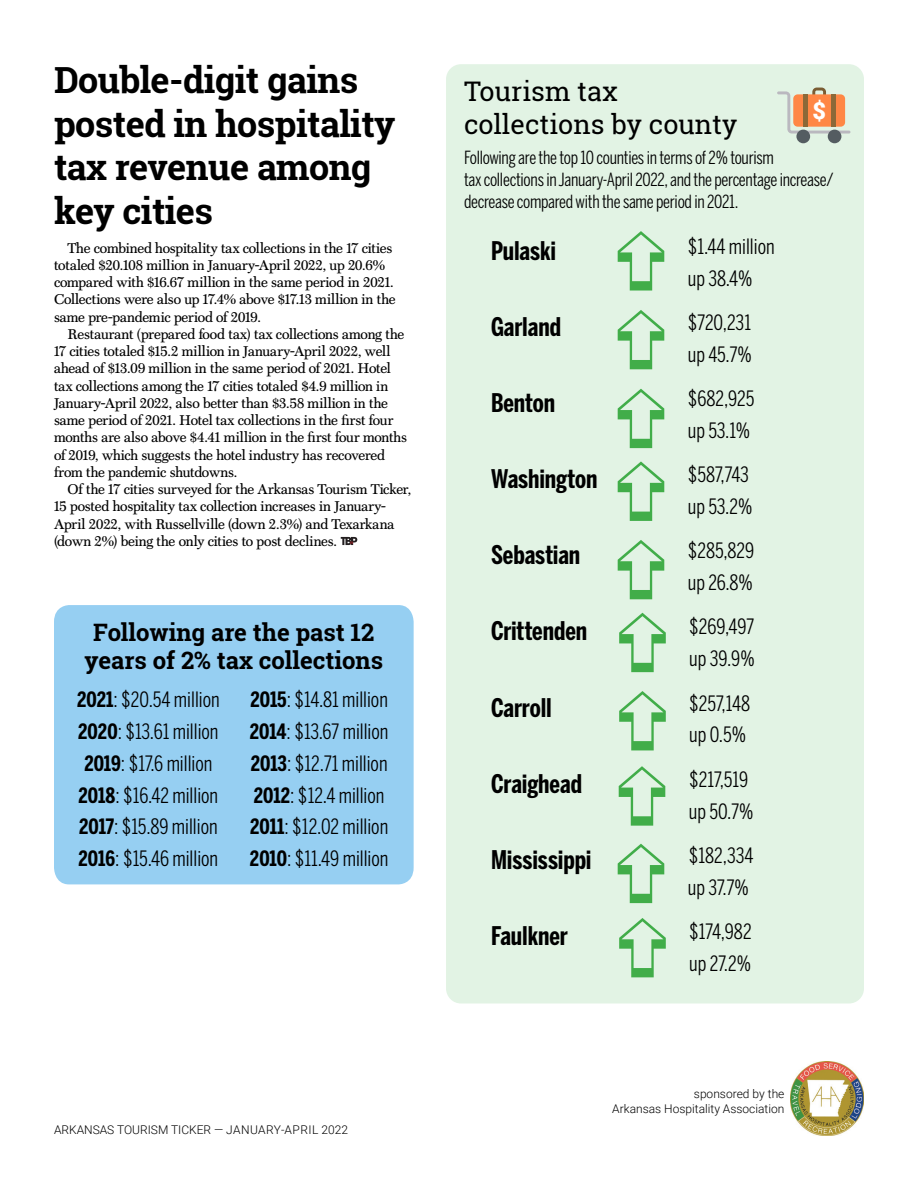
<style>
.page{position:relative;width:918px;height:1188px;background:#fff}
.page>*{position:absolute;margin:0;border:0;box-sizing:border-box;transform-origin:0 0}
.Text--chart_list{font:77.4px "Zapf Dingbats ITC";color:#41ad49}
.t1{font:700 36px/43.5px "Roboto Slab";letter-spacing:-.015em;color:#000}
.Text--chart_list-2{font:27px/32.4px "Roboto Slab";color:#000}
.Text--chart_list-3{font:700 25.5px "Benton Sans Comp";letter-spacing:-.005em;color:#000}
.Headline--Sidebar_ch{font:700 24px/28.5px "Roboto Slab";color:#000;text-align:center}
.t2{font:900 23.55px "Roboto";color:#fff}
.Headline--Sidebar_ch-2{font:21px/32px "Benton Sans Comp";color:#000}
.Text--chart_list-4{font:21px "Benton Sans Comp";color:#000}
.Text--chart_list-5{font:18px/21.6px "Benton Sans Comp";letter-spacing:-.015em;color:#000}
.t3{font:14.25px/17.2px "Scotch FB Text";letter-spacing:-.015em;color:#000}
.t4{font:300 12px/14.4px "Roboto";color:#000;text-align:right}
.s1{font-weight:700}
</style>
<div class="page">
<img style="left:790px;top:1061px;width:74px;height:75px">
<svg style="left:341px;top:537px;width:16px;height:8px"></svg>
<div style="left:446px;top:64px;width:418px;height:939px;background:#e2f3e4;border-radius:15px"></div>
<div style="left:796px;top:130px;width:14px;height:13px;background:#545c61;border-radius:50%"></div>
<div style="left:828px;top:130px;width:13px;height:13px;background:#545c61;border-radius:50%"></div>
<svg style="left:777px;top:88px;width:73px;height:46px"></svg>
<div style="left:793px;top:94px;width:52px;height:33px;background:#ff8745;border-radius:4px"></div>
<hr style="left:803px;top:94px;width:4px;height:33px;background:#8c6938">
<div style="left:831px;top:94px;width:5px;height:33px;background:#8c6938"></div>
<div style="left:54px;top:605px;width:360px;height:279px;background:#96cff2"></div>
<p class="t1" style="left:54px;top:58px;width:343px">Double-digit gains posted in hospitality tax revenue among key cities</p>
<p class="t3" style="left:54px;top:239px;width:343px;text-indent:14px">The combined hospitality tax collections in the 17 cities totaled $20.108 million in January-April 2022, up 20.6% compared with $16.67 million in the same period in 2021.<br>Collections were also up 17.4% above $17.13 million in the same pre-pandemic period of 2019.</p>
<p class="t3" style="left:54px;top:325px;width:355px;text-indent:14px">Restaurant (prepared food tax) tax collections among the 17 cities totaled $15.2 million in January-April 2022, well ahead of $13.09 million in the same period of 2021. Hotel tax collections among the 17 cities totaled $4.9 million in January-April 2022, also better than $3.58 million in the same period of 2021. Hotel tax collections in the first four months are also above $4.41 million in the first four months of 2019, which suggests the hotel industry has recovered from the pandemic shutdowns.</p>
<p class="t3" style="left:54px;top:481px;width:359px;text-indent:14px">Of the 17 cities surveyed for the Arkansas Tourism Ticker, 15 posted hospitality tax collection increases in January-April 2022, with Russellville (down 2.3%) and Texarkana (down 2%) being the only cities to post declines.</p>
<p class="Headline--Sidebar_ch" style="left:84px;top:618px;width:300px">Following are the past 12 years of 2% tax collections</p>
<p class="Headline--Sidebar_ch-2" style="left:77px;top:683px;width:144px"><span class="s1">2021</span>: $20.54 million<br><span class="s1">2020</span>: $13.61 million</p>
<p class="Headline--Sidebar_ch-2" style="left:84px;top:747px;width:130px"><span class="s1">2019</span>: $17.6 million</p>
<p class="Headline--Sidebar_ch-2" style="left:79px;top:779px;width:141px"><span class="s1">2018</span>: $16.42 million</p>
<p class="Headline--Sidebar_ch-2" style="left:79px;top:811px;width:140px"><span class="s1">2017</span>: $15.89 million</p>
<p class="Headline--Sidebar_ch-2" style="left:79px;top:843px;width:141px"><span class="s1">2016</span>: $15.46 million</p>
<p class="Headline--Sidebar_ch-2" style="left:250px;top:683px;width:139px"><span class="s1">2015</span>: $14.81 million</p>
<p class="Headline--Sidebar_ch-2" style="left:250px;top:715px;width:140px"><span class="s1">2014</span>: $13.67 million</p>
<p class="Headline--Sidebar_ch-2" style="left:251px;top:747px;width:138px"><span class="s1">2013</span>: $12.71 million</p>
<p class="Headline--Sidebar_ch-2" style="left:254px;top:779px;width:132px"><span class="s1">2012</span>: $12.4 million</p>
<p class="Headline--Sidebar_ch-2" style="left:250px;top:811px;width:140px"><span class="s1">2011</span>: $12.02 million</p>
<p class="Headline--Sidebar_ch-2" style="left:250px;top:843px;width:140px"><span class="s1">2010</span>: $11.49 million</p>
<p class="t4" style="left:54px;top:1122px;width:296px">ARKANSAS TOURISM TICKER — JANUARY-APRIL 2022</p>
<p class="Text--chart_list-2" style="left:464px;top:75px;width:275px">Tourism tax collections by county</p>
<p class="Text--chart_list-5" style="left:464px;top:147px;width:371px">Following are the top 10 counties in terms of 2% tourism<br>tax collections in January-April 2022, and the percentage increase/ decrease compared with the same period in 2021.</p>
<p class="Text--chart_list-3" style="left:491px;top:236px;width:66px">Pulaski</p>
<p class="Text--chart_list-4" style="left:688px;top:234px;width:88px">$1.44 million</p>
<p class="Text--chart_list-4" style="left:688px;top:266px;width:66px">up 38.4%</p>
<p class="Text--chart_list-3" style="left:491px;top:312px;width:72px">Garland</p>
<p class="Text--chart_list-4" style="left:688px;top:310px;width:65px">$720,231</p>
<p class="Text--chart_list-4" style="left:688px;top:342px;width:66px">up 45.7%</p>
<p class="Text--chart_list-3" style="left:491px;top:388px;width:66px">Benton</p>
<p class="Text--chart_list-4" style="left:688px;top:387px;width:68px">$682,925</p>
<p class="Text--chart_list-4" style="left:688px;top:418px;width:64px">up 53.1%</p>
<p class="Text--chart_list-3" style="left:491px;top:464px;width:108px">Washington</p>
<p class="Text--chart_list-4" style="left:688px;top:463px;width:63px">$587,743</p>
<p class="Text--chart_list-4" style="left:688px;top:495px;width:66px">up 53.2%</p>
<p class="Text--chart_list-3" style="left:491px;top:540px;width:91px">Sebastian</p>
<p class="Text--chart_list-4" style="left:688px;top:539px;width:68px">$285,829</p>
<p class="Text--chart_list-4" style="left:688px;top:571px;width:67px">up 26.8%</p>
<p class="Text--chart_list-3" style="left:491px;top:616px;width:98px">Crittenden</p>
<p class="Text--chart_list-4" style="left:689px;top:615px;width:66px">$269,497</p>
<p class="Text--chart_list-4" style="left:689px;top:647px;width:67px">up 39.9%</p>
<p class="Text--chart_list-3" style="left:491px;top:692px;width:62px">Carroll</p>
<p class="Text--chart_list-4" style="left:689px;top:691px;width:62px">$257,148</p>
<p class="Text--chart_list-4" style="left:689px;top:723px;width:58px">up 0.5%</p>
<p class="Text--chart_list-3" style="left:491px;top:768px;width:93px">Craighead</p>
<p class="Text--chart_list-4" style="left:689px;top:767px;width:61px">$217,519</p>
<p class="Text--chart_list-4" style="left:689px;top:799px;width:66px">up 50.7%</p>
<p class="Text--chart_list-3" style="left:491px;top:845px;width:102px">Mississippi</p>
<p class="Text--chart_list-4" style="left:689px;top:843px;width:66px">$182,334</p>
<p class="Text--chart_list-4" style="left:688px;top:875px;width:63px">up 37.7%</p>
<p class="Text--chart_list-3" style="left:491px;top:921px;width:78px">Faulkner</p>
<p class="Text--chart_list-4" style="left:689px;top:919px;width:64px">$174,982</p>
<p class="Text--chart_list-4" style="left:689px;top:951px;width:63px">up 27.2%</p>
<p class="t2" style="left:812px;top:94px;width:15px">$</p>
<p class="Text--chart_list" style="left:605px;top:980px;width:753px;rotate:-90deg">➪➪➪➪➪➪➪➪➪➪</p>
<p class="t4" style="left:612px;top:1086px;width:174px">sponsored by the<br>Arkansas Hospitality Association</p>
</div>
